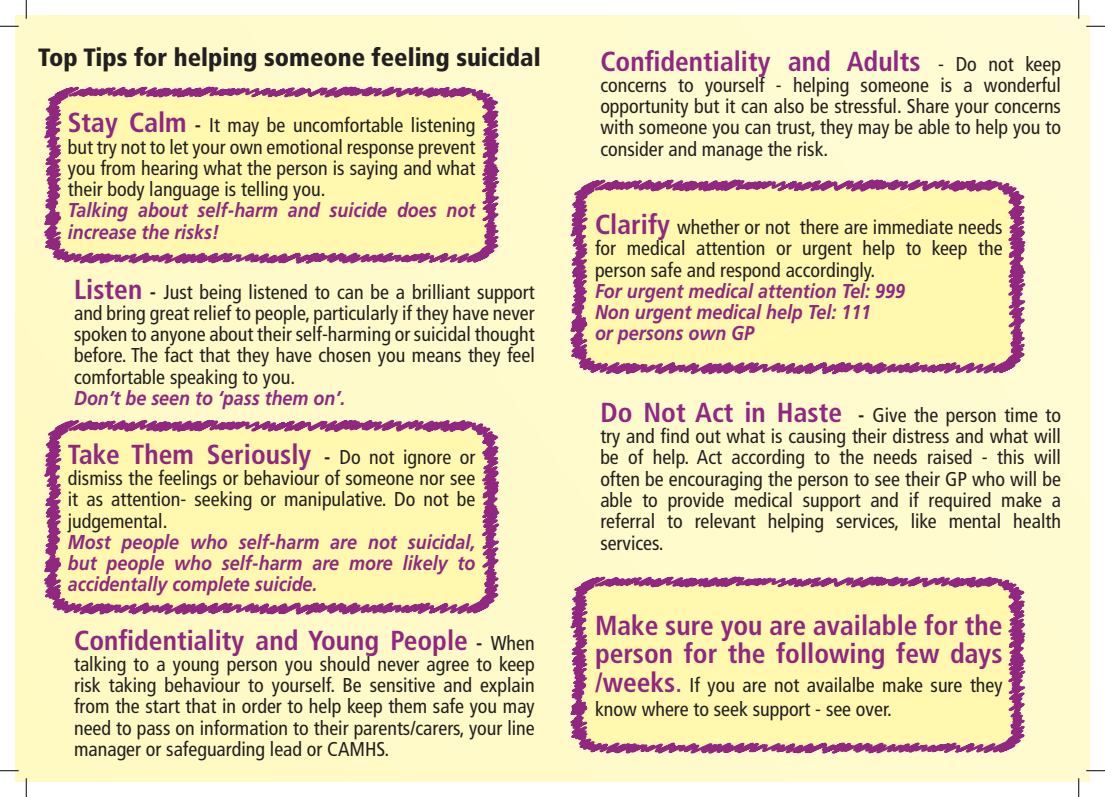
<style>
.page{position:relative;width:1105px;height:797px;background:#fff}
.page>*{position:absolute;margin:0;border:0;box-sizing:border-box;transform-origin:0 0}
.t1{font:700 condensed 27.5px/28.8px "Frutiger";color:#912780}
.t2{font:900 condensed 25px "Frutiger";color:#231f20}
.t3{font:condensed 20px/21.2px "Frutiger";color:#231f20;text-align:justify}
.t4{font:italic 700 20px/21.2px "Frutiger";color:#912780;text-align:justify;scale:.89 1}
.s1{font-weight:700;font-size:27.5px;color:#912780}
.s2{font-weight:700}
.s3{font-size:20px;color:#231f20}
.s4{font-weight:400;font-size:20px;color:#231f20}
.s5{font-size:27.5px;color:#912780}
</style>
<div class="page">
<div style="left:16px;top:16px;width:1073px;height:765px;background:#fffbcc"></div>
<svg style="left:571px;top:577px;width:454px;height:176px;background:#f1dda9"></svg>
<svg style="left:45px;top:421px;width:454px;height:193px;background:#f1dea9"></svg>
<svg style="left:45px;top:87px;width:454px;height:177px;background:#f1dda9"></svg>
<svg style="left:571px;top:180px;width:454px;height:194px;background:#f1dea9"></svg>
<svg style="left:0;top:25px;width:19px;height:2px"></svg>
<svg style="left:1086px;top:25px;width:19px;height:2px"></svg>
<svg style="left:0;top:770px;width:19px;height:1px"></svg>
<svg style="left:1086px;top:770px;width:19px;height:1px"></svg>
<svg style="left:25px;top:0;width:2px;height:19px"></svg>
<svg style="left:25px;top:778px;width:2px;height:19px"></svg>
<svg style="left:1078px;top:0;width:1px;height:19px"></svg>
<svg style="left:1078px;top:778px;width:1px;height:19px"></svg>
<p class="t2" style="left:38px;top:42px;width:504px">Top Tips for helping someone feeling suicidal</p>
<p class="t3" style="left:68px;top:115px;width:409px"><span class="s1">Stay Calm</span> <span class="s2">-</span> It may be uncomfortable listening but try not to let your own emotional response prevent you from hearing what the person is saying and what their body language is telling you.</p>
<p class="t4" style="left:68px;top:200px;width:459px">Talking about self-harm and suicide does not increase the risks!</p>
<p class="t3" style="left:74px;top:281px;width:462px"><span class="s1">Listen</span> <span class="s2">-</span> Just being listened to can be a brilliant support and bring great relief to people, particularly if they have never spoken to anyone about their self-harming or suicidal thought before. The fact that they have chosen you means they feel comfortable speaking to you.</p>
<p class="t4" style="left:74px;top:387px;width:306px">Don’t be seen to ‘pass them on’.</p>
<p class="t1" style="left:68px;top:440px;width:409px">Take Them Seriously <span class="s3">-</span> <span class="s4">Do not ignore or</span></p>
<p class="t3" style="left:68px;top:467px;width:409px">dismiss the feelings or behaviour of someone nor see it as attention- seeking or manipulative. Do not be judgemental.</p>
<p class="t4" style="left:68px;top:531px;width:459px">Most people who self-harm are not suicidal, but people who self-harm are more likely to accidentally complete suicide.</p>
<p class="t1" style="left:74px;top:625px;width:462px">Confidentiality and Young People <span class="s3">-</span> <span class="s4">When</span></p>
<p class="t3" style="left:74px;top:653px;width:462px">talking to a young person you should never agree to keep risk taking behaviour to yourself. Be sensitive and explain from the start that in order to help keep them safe you may need to pass on information to their parents/carers, your line manager or safeguarding lead or CAMHS.</p>
<p class="t1" style="left:600px;top:47px;width:462px">Confidentiality and Adults <span class="s4">- Do not keep</span></p>
<p class="t3" style="left:600px;top:74px;width:462px">concerns to yourself - helping someone is a wonderful opportunity but it can also be stressful. Share your concerns with someone you can trust, they may be able to help you to consider and manage the risk.</p>
<p class="t3" style="left:595px;top:217px;width:409px"><span class="s1">Clarify</span> whether or not there are immediate needs for medical attention or urgent help to keep the person safe and respond accordingly.</p>
<p class="t4" style="left:595px;top:280px;width:350px">For urgent medical attention Tel: 999</p>
<p class="t4" style="left:595px;top:301px;width:312px">Non urgent medical help Tel: 111</p>
<p class="t4" style="left:595px;top:322px;width:180px">or persons own GP</p>
<p class="t3" style="left:600px;top:404px;width:462px"><span class="s1">Do Not Act in Haste</span> <span class="s2">-</span> Give the person time to try and find out what is causing their distress and what will be of help. Act according to the needs raised - this will often be encouraging the person to see their GP who will be able to provide medical support and if required make a referral to relevant helping services, like mental health services.</p>
<p class="t1" style="left:595px;top:610px;width:409px">Make sure you are available for the person for the following few days</p>
<p class="t3" style="left:595px;top:673px;width:409px;line-height:24px"><span class="s1">/weeks</span><span class="s5">.</span> If you are not availalbe make sure they know where to seek support - see over.</p>
</div>
